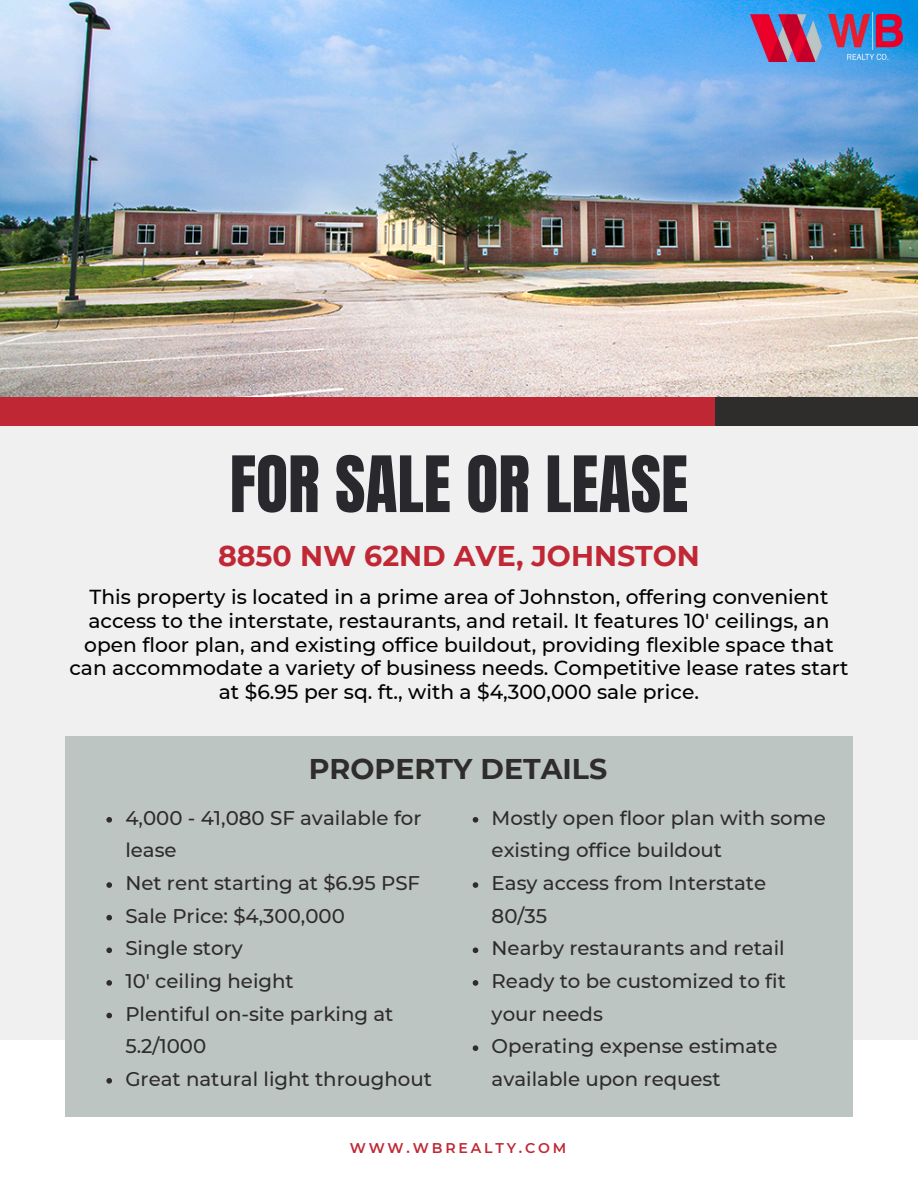
<style>
.page{position:relative;width:918px;height:1188px;background:#fff}
.page>*{position:absolute;margin:0;border:0;box-sizing:border-box;transform-origin:0 0}
.t1{font:66px "Anton";color:#28282d}
.t2{font:700 28.5px "Montserrat";color:#bf2834}
.t3{font:700 28.5px "Montserrat";color:#2f2c2c}
.t4{font:500 20.25px/23.7px "Montserrat";color:#000;text-align:center}
.t5{font:500 19.8px/32.7px "Montserrat";color:#2f2c2c}
.t6{font:600 14.1px "Montserrat";letter-spacing:.2em;color:#bf2834}
</style>
<div class="page">
<img style="left:0;top:0;width:918px;height:397px">
<div style="left:0;top:412px;width:918px;height:627px;background:#f0f0f1"></div>
<div style="left:65px;top:736px;width:788px;height:380px;background:#bdc5c2"></div>
<svg style="left:106px;top:817px;width:6px;height:6px"></svg>
<svg style="left:106px;top:882px;width:6px;height:6px"></svg>
<svg style="left:106px;top:915px;width:6px;height:5px"></svg>
<svg style="left:106px;top:947px;width:6px;height:6px"></svg>
<svg style="left:106px;top:980px;width:6px;height:6px"></svg>
<svg style="left:106px;top:1013px;width:6px;height:5px"></svg>
<svg style="left:106px;top:1078px;width:6px;height:6px"></svg>
<svg style="left:473px;top:817px;width:5px;height:6px"></svg>
<svg style="left:473px;top:882px;width:5px;height:6px"></svg>
<svg style="left:473px;top:947px;width:5px;height:6px"></svg>
<svg style="left:473px;top:980px;width:5px;height:6px"></svg>
<svg style="left:473px;top:1045px;width:5px;height:6px"></svg>
<div style="left:715px;top:397px;width:203px;height:29px;background:#2f2c2c"></div>
<div style="left:0;top:397px;width:715px;height:29px;background:#be2733"></div>
<img style="left:751px;top:12px;width:152px;height:50px">
<p class="t1" style="left:230px;top:437px;width:460px">FOR SALE OR LEASE</p>
<p class="t2" style="left:218px;top:538px;width:483px">8850 NW 62ND AVE, JOHNSTON</p>
<p class="t4" style="left:69px;top:585px;width:781px">This property is located in a prime area of Johnston, offering convenient access to the interstate, restaurants, and retail. It features 10' ceilings, an open floor plan, and existing office buildout, providing flexible space that can accommodate a variety of business needs. Competitive lease rates start at $6.95 per sq. ft., with a $4,300,000 sale price.</p>
<p class="t3" style="left:309px;top:752px;width:300px">PROPERTY DETAILS</p>
<p class="t5" style="left:125px;top:801px;width:298px">4,000 - 41,080 SF available for lease</p>
<p class="t5" style="left:125px;top:867px;width:296px">Net rent starting at $6.95 PSF</p>
<h1 class="t5" style="left:125px;top:899px;width:221px">Sale Price: $4,300,000</h1>
<h2 class="t5" style="left:125px;top:932px;width:119px">Single story</h2>
<h3 class="t5" style="left:125px;top:965px;width:170px">10' ceiling height</h3>
<h2 class="t5" style="left:125px;top:997px;width:269px">Plentiful on-site parking at<br>5.2/1000</h2>
<p class="t5" style="left:125px;top:1062px;width:308px">Great natural light throughout</p>
<p class="t5" style="left:492px;top:801px;width:336px">Mostly open floor plan with some existing office buildout</p>
<p class="t5" style="left:492px;top:867px;width:276px">Easy access from Interstate<br>80/35</p>
<p class="t5" style="left:492px;top:932px;width:295px">Nearby restaurants and retail</p>
<p class="t5" style="left:492px;top:965px;width:296px">Ready to be customized to fit your needs</p>
<p class="t5" style="left:492px;top:1030px;width:287px">Operating expense estimate available upon request</p>
<p class="t6" style="left:350px;top:1139px;width:218px">WWW.WBREALTY.COM</p>
</div>
